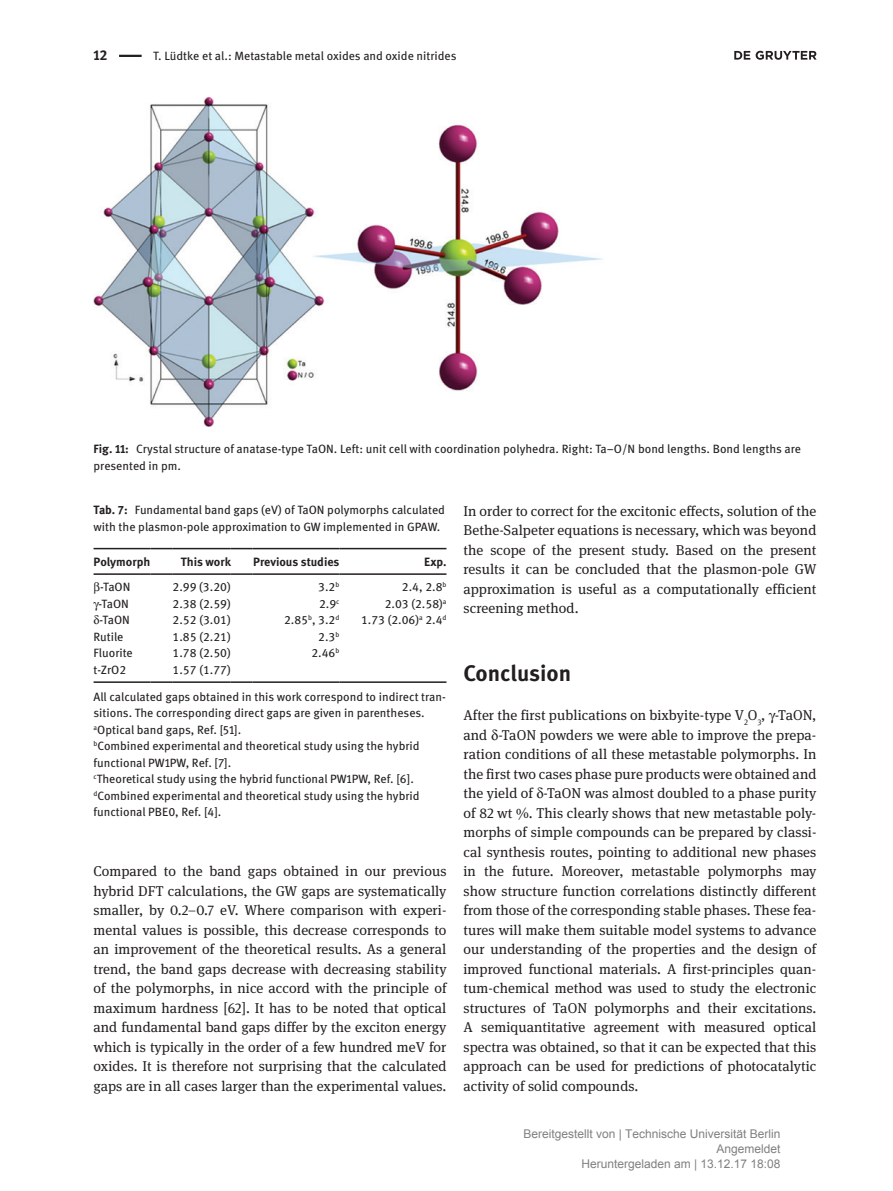
<style>
.page{position:relative;width:893px;height:1191px;background:#fff}
.page>*{position:absolute;margin:0;border:0;box-sizing:border-box;transform-origin:0 0}
.t1{font:700 22.5px "DG Meta Science";color:#231f20}
.t2{font:14.25px/19.5px "DG Meta Serif Science";letter-spacing:.005em;color:#231f20;text-align:justify}
.t3{font:700 14.25px "DG Meta Science";color:#231f20}
.t4{font:12px/16.5px "DG Meta Science";color:#231f20}
.t5{font:12px/15px "Arial";color:#808080;text-align:right}
.t6{font:700 12px "DG Meta Science";color:#231f20}
.s1{font-weight:700}
</style>
<div class="page">
<hr style="left:119px;top:55px;width:23px;height:2px;background:#231f20">
<hr style="left:94px;top:681px;width:57px;height:2px;background:#231f20">
<hr style="left:151px;top:681px;width:21px;height:2px;background:#231f20">
<hr style="left:172px;top:681px;width:59px;height:2px;background:#231f20">
<hr style="left:231px;top:681px;width:21px;height:2px;background:#231f20">
<hr style="left:252px;top:681px;width:87px;height:2px;background:#231f20">
<hr style="left:339px;top:681px;width:22px;height:2px;background:#231f20">
<hr style="left:361px;top:681px;width:85px;height:2px;background:#231f20">
<hr style="left:94px;top:548px;width:57px;height:1px;background:#231f20">
<hr style="left:94px;top:573px;width:57px;height:2px;background:#231f20">
<svg style="left:151px;top:548px;width:21px;height:1px"></svg>
<hr style="left:172px;top:548px;width:59px;height:1px;background:#231f20">
<hr style="left:151px;top:573px;width:21px;height:2px;background:#231f20">
<hr style="left:172px;top:573px;width:59px;height:2px;background:#231f20">
<svg style="left:231px;top:548px;width:21px;height:1px"></svg>
<hr style="left:252px;top:548px;width:87px;height:1px;background:#231f20">
<hr style="left:231px;top:573px;width:21px;height:2px;background:#231f20">
<hr style="left:252px;top:573px;width:87px;height:2px;background:#231f20">
<svg style="left:339px;top:548px;width:22px;height:1px"></svg>
<hr style="left:361px;top:548px;width:85px;height:1px;background:#231f20">
<hr style="left:339px;top:573px;width:22px;height:2px;background:#231f20">
<hr style="left:361px;top:573px;width:85px;height:2px;background:#231f20">
<img style="left:94px;top:98px;width:509px;height:329px">
<svg style="left:734px;top:51px;width:83px;height:9px"></svg>
<p class="t3" style="left:94px;top:44px;width:16px">12</p>
<p class="t4" style="left:153px;top:47px;width:305px">T. Lüdtke et al.: Metastable metal oxides and oxide nitrides</p>
<p class="t4" style="left:94px;top:440px;width:709px"><span class="s1">Fig. 11:</span> Crystal structure of anatase-type TaON. Left: unit cell with coordination polyhedra. Right: Ta–O/N bond lengths. Bond lengths are presented in pm.</p>
<p class="t2" style="left:463px;top:500px;width:354px">In order to correct for the excitonic effects, solution of the Bethe-Salpeter equations is necessary, which was beyond the scope of the present study. Based on the present results it can be concluded that the plasmon-pole GW approximation is useful as a computationally efficient screening method.</p>
<p class="t4" style="left:94px;top:501px;width:353px"><span class="s1">Tab. 7:</span> Fundamental band gaps (eV) of TaON polymorphs calculated with the plasmon-pole approximation to GW implemented in GPAW.</p>
<p class="t6" style="left:94px;top:552px;width:58px">Polymorph</p>
<p class="t6" style="left:181px;top:552px;width:52px">This work</p>
<p class="t6" style="left:253px;top:552px;width:88px">Previous studies</p>
<p class="t6" style="left:424px;top:552px;width:24px">Exp.</p>
<p class="t4" style="left:100px;top:578px;width:32px">-TaON</p>
<p class="t4" style="left:173px;top:578px;width:60px">2.99 (3.20)</p>
<p class="t4" style="left:318px;top:578px;width:23px">3.2<sup>b</sup></p>
<p class="t4" style="left:402px;top:578px;width:46px">2.4, 2.8<sup>b</sup></p>
<p class="t4" style="left:98px;top:595px;width:32px">-TaON</p>
<p class="t4" style="left:173px;top:595px;width:60px">2.38 (2.59)</p>
<p class="t4" style="left:319px;top:595px;width:22px">2.9<sup>c</sup></p>
<p class="t4" style="left:385px;top:595px;width:63px">2.03 (2.58)<sup>a</sup></p>
<p class="t4" style="left:99px;top:611px;width:32px">-TaON</p>
<p class="t4" style="left:173px;top:611px;width:60px">2.52 (3.01)</p>
<p class="t4" style="left:284px;top:611px;width:57px">2.85<sup>b</sup>, 3.2<sup>d</sup></p>
<p class="t4" style="left:361px;top:611px;width:87px">1.73 (2.06)<sup>a</sup> 2.4<sup>d</sup></p>
<p class="t4" style="left:94px;top:628px;width:31px">Rutile</p>
<p class="t4" style="left:173px;top:628px;width:60px">1.85 (2.21)</p>
<p class="t4" style="left:318px;top:628px;width:23px">2.3<sup>b</sup></p>
<p class="t4" style="left:94px;top:644px;width:41px">Fluorite</p>
<p class="t4" style="left:173px;top:644px;width:60px">1.78 (2.50)</p>
<p class="t4" style="left:311px;top:644px;width:29px">2.46<sup>b</sup></p>
<p class="t4" style="left:94px;top:661px;width:34px">t-ZrO2</p>
<p class="t4" style="left:173px;top:661px;width:60px">1.57 (1.77)</p>
<p class="t4" style="left:94px;top:688px;width:354px">All calculated gaps obtained in this work correspond to indirect tran&shy;sitions. The corresponding direct gaps are given in parentheses. <sup>a</sup>Optical band gaps, Ref. [51].<br><sup>b</sup>Combined experimental and theoretical study using the hybrid functional PW1PW, Ref. [7].<br><sup>c</sup>Theoretical study using the hybrid functional PW1PW, Ref. [6]. <sup>d</sup>Combined experimental and theoretical study using the hybrid functional PBE0, Ref. [4].</p>
<h1 class="t1" style="left:463px;top:655px;width:109px">Conclusion</h1>
<p class="t2" style="left:463px;top:705px;width:354px">After the first publications on bixbyite-type V<sub>2</sub>O<sub>3</sub>, -TaON, and -TaON powders we were able to improve the prepa&shy;ration conditions of all these metastable polymorphs. In the first two cases phase pure products were obtained and the yield of -TaON was almost doubled to a phase purity of 82 wt %. This clearly shows that new metastable poly&shy;morphs of simple compounds can be prepared by classi&shy;cal synthesis routes, pointing to additional new phases in the future. Moreover, metastable polymorphs may show structure function correlations distinctly different from those of the corresponding stable phases. These fea&shy;tures will make them suitable model systems to advance our understanding of the properties and the design of improved functional materials. A first-principles quan&shy;tum-chemical method was used to study the electronic structures of TaON polymorphs and their excitations.<br>A semiquantitative agreement with measured optical spectra was obtained, so that it can be expected that this approach can be used for predictions of photocatalytic activity of solid compounds.</p>
<p class="t5" style="left:523px;top:1127px;width:259px">Bereitgestellt von | Technische Universität Berlin<br>Angemeldet<br>Heruntergeladen am | 13.12.17 18:08</p>
<p class="t2" style="left:94px;top:861px;width:354px">Compared to the band gaps obtained in our previous hybrid DFT calculations, the GW gaps are systematically smaller, by 0.2–0.7 eV. Where comparison with experi&shy;mental values is possible, this decrease corresponds to an improvement of the theoretical results. As a general trend, the band gaps decrease with decreasing stability of the polymorphs, in nice accord with the principle of maximum hardness [62]. It has to be noted that optical and fundamental band gaps differ by the exciton energy which is typically in the order of a few hundred meV for oxides. It is therefore not surprising that the calculated gaps are in all cases larger than the experimental values.</p>
</div>
